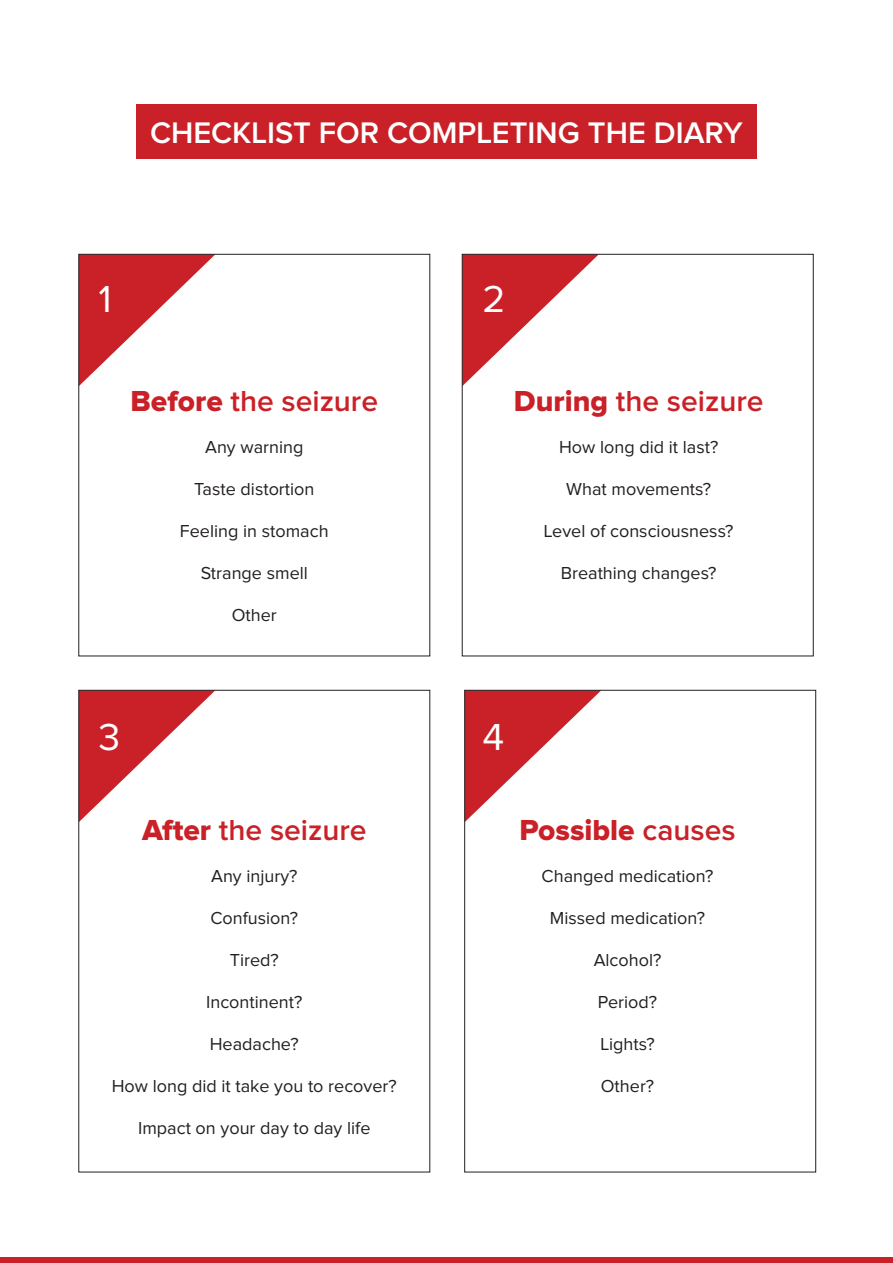
<style>
.page{position:relative;width:893px;height:1263px;background:#fff}
.page>*{position:absolute;margin:0;border:0;box-sizing:border-box;transform-origin:0 0}
.t1{font:39px "Proxima Nova";color:#fff}
.t2{font:600 30.9px "Proxima Nova";color:#fff}
.t3{font:600 30px "Proxima Nova";color:#c92127}
.t4{font:30px "Proxima Nova Extrabld";color:#c92127}
.t5{font:18px "Proxima Nova";color:#231f20}
.s1{font-family:"Proxima Nova Extrabld";font-weight:400}
.s2{font-family:"Proxima Nova";font-weight:600}
</style>
<div class="page">
<svg style="left:464px;top:256px;width:133px;height:129px"></svg>
<div style="left:462px;top:254px;width:351px;height:402px;border:1px solid #231f20"></div>
<svg style="left:466px;top:692px;width:134px;height:129px"></svg>
<svg style="left:81px;top:692px;width:133px;height:128px"></svg>
<svg style="left:81px;top:256px;width:133px;height:128px"></svg>
<div style="left:136px;top:104px;width:621px;height:54px;background:#c92127"></div>
<div style="left:0;top:1257px;width:893px;height:6px;background:#c92127"></div>
<p class="t2" style="left:150px;top:118px;width:594px">CHECKLIST FOR COMPLETING THE DIARY</p>
<p class="t1" style="left:98px;top:281px;width:15px">1</p>
<p class="t3" style="left:130px;top:387px;width:249px"><span class="s1">Before</span> the seizure</p>
<p class="t5" style="left:205px;top:438px;width:100px">Any warning</p>
<p class="t5" style="left:194px;top:480px;width:122px">Taste distortion</p>
<p class="t5" style="left:180px;top:522px;width:150px">Feeling in stomach</p>
<p class="t5" style="left:201px;top:564px;width:109px">Strange smell</p>
<p class="t5" style="left:232px;top:606px;width:47px">Other</p>
<p class="t1" style="left:98px;top:719px;width:23px">3</p>
<p class="t1" style="left:482px;top:281px;width:24px">2</p>
<p class="t3" style="left:514px;top:387px;width:251px"><span class="s1">During</span> the seizure</p>
<p class="t5" style="left:559px;top:438px;width:161px">How long did it last?</p>
<p class="t5" style="left:566px;top:480px;width:146px">What movements?</p>
<p class="t5" style="left:544px;top:522px;width:191px">Level of consciousness?</p>
<p class="t5" style="left:561px;top:564px;width:157px">Breathing changes?</p>
<p class="t1" style="left:482px;top:719px;width:23px">4</p>
<p class="t3" style="left:142px;top:816px;width:226px"><span class="s1">After</span> the seizure</p>
<p class="t5" style="left:211px;top:867px;width:88px">Any injury?</p>
<p class="t5" style="left:210px;top:909px;width:89px">Confusion?</p>
<p class="t5" style="left:230px;top:951px;width:51px">Tired?</p>
<p class="t5" style="left:206px;top:993px;width:98px">Incontinent?</p>
<p class="t5" style="left:210px;top:1035px;width:90px">Headache?</p>
<p class="t5" style="left:112px;top:1077px;width:286px">How long did it take you to recover?</p>
<p class="t5" style="left:138px;top:1119px;width:234px">Impact on your day to day life</p>
<p class="t4" style="left:519px;top:816px;width:218px">Possible <span class="s2">causes</span></p>
<p class="t5" style="left:542px;top:867px;width:173px">Changed medication?</p>
<p class="t5" style="left:550px;top:909px;width:157px">Missed medication?</p>
<p class="t5" style="left:594px;top:951px;width:69px">Alcohol?</p>
<p class="t5" style="left:598px;top:993px;width:61px">Period?</p>
<p class="t5" style="left:600px;top:1035px;width:56px">Lights?</p>
<p class="t5" style="left:601px;top:1077px;width:55px">Other?</p>
</div>
